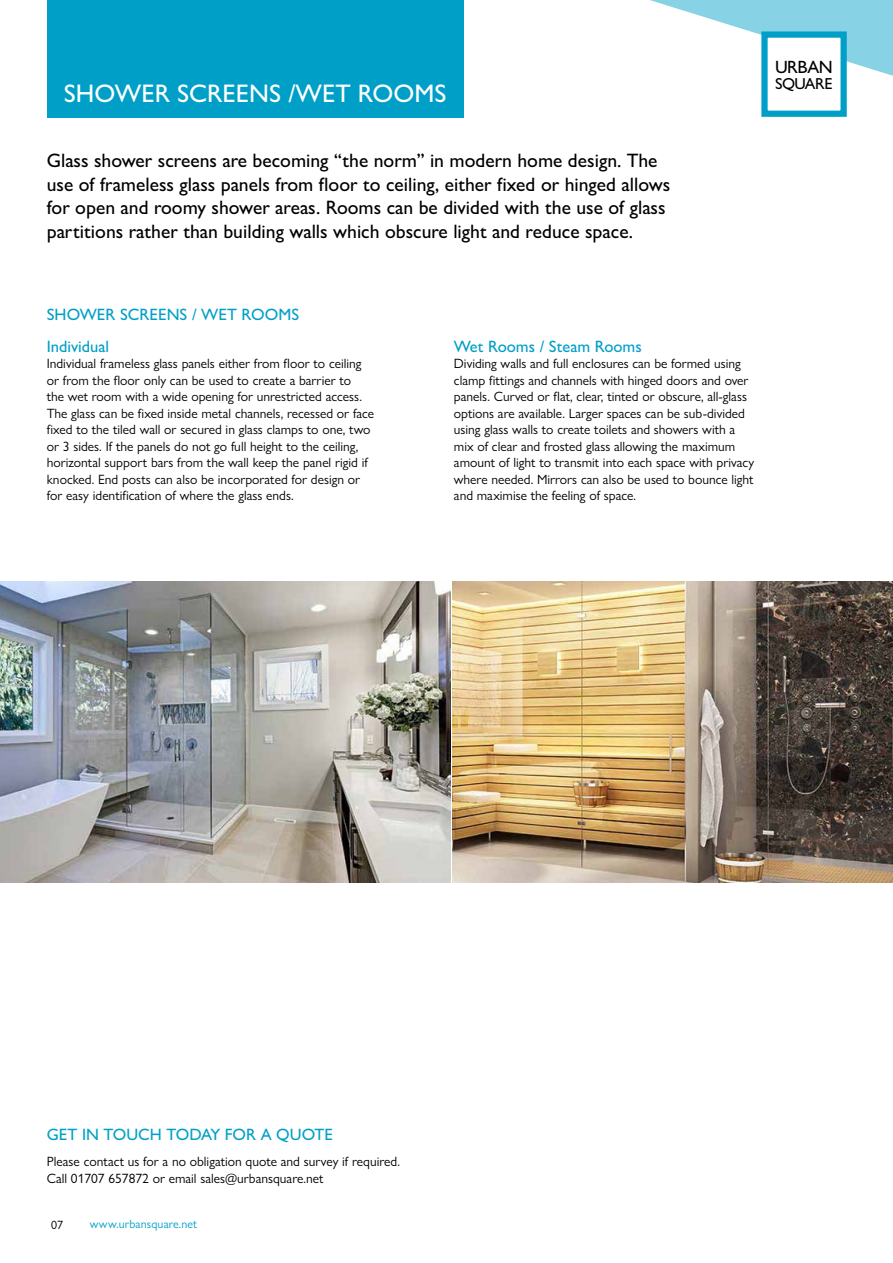
<style>
.page{position:relative;width:893px;height:1263px;background:#fff}
.page>*{position:absolute;margin:0;border:0;box-sizing:border-box;transform-origin:0 0}
.t1{font:500 25.5px "Gill Sans Nova";color:#fff}
.t2{font:500 19.5px/23.4px "Gill Sans Nova";color:#000}
.t3{font:500 17.85px "Gill Sans Nova";letter-spacing:-.03em;color:#000}
.t4{font:500 16.5px "Gill Sans Nova";color:#009fc8}
.t5{font:500 15.9px "Gill Sans Nova";letter-spacing:-.05em;color:#000}
.t6{font:13.5px/16.5px "Gill Sans Nova";color:#000}
.t7{font:12px "Gill Sans Nova";letter-spacing:.01em;color:#009fc8}
.t8{font:12px "Gill Sans Nova";color:#000}
</style>
<div class="page">
<svg style="left:463px;top:0;width:430px;height:118px"></svg>
<div style="left:47px;top:0;width:416px;height:118px;background:#009fc8"></div>
<div style="left:764px;top:35px;width:80px;height:79px;background:#fff"></div>
<div style="left:761px;top:31px;width:86px;height:86px;border:6px solid #009fc8"></div>
<img style="left:0;top:581px;width:451px;height:301px">
<img style="left:453px;top:581px;width:440px;height:301px">
<h1 class="t1" style="left:64px;top:78px;width:385px">SHOWER SCREENS /WET ROOMS</h1>
<p class="t2" style="left:47px;top:149px;width:625px">Glass shower screens are becoming “the norm” in modern home design. The use of frameless glass panels from floor to ceiling, either fixed or hinged allows for open and roomy shower areas. Rooms can be divided with the use of glass partitions rather than building walls which obscure light and reduce space.</p>
<h3 class="t3" style="left:775px;top:56px;width:59px">URBAN</h3>
<p class="t5" style="left:775px;top:74px;width:59px">SQUARE</p>
<p class="t4" style="left:47px;top:305px;width:254px">SHOWER SCREENS / WET ROOMS</p>
<p class="t4" style="left:47px;top:336px;width:64px">Individual</p>
<p class="t6" style="left:47px;top:355px;width:329px">Individual frameless glass panels either from floor to ceiling or from the floor only can be used to create a barrier to<br>the wet room with a wide opening for unrestricted access.<br>The glass can be fixed inside metal channels, recessed or face fixed to the tiled wall or secured in glass clamps to one, two or 3 sides. If the panels do not go full height to the ceiling, horizontal support bars from the wall keep the panel rigid if knocked. End posts can also be incorporated for design or for easy identification of where the glass ends.</p>
<p class="t4" style="left:454px;top:336px;width:189px">Wet Rooms / Steam Rooms</p>
<p class="t6" style="left:454px;top:355px;width:302px">Dividing walls and full enclosures can be formed using clamp fittings and channels with hinged doors and over panels. Curved or flat, clear, tinted or obscure, all-glass options are available. Larger spaces can be sub-divided using glass walls to create toilets and showers with a mix of clear and frosted glass allowing the maximum amount of light to transmit into each space with privacy where needed. Mirrors can also be used to bounce light and maximise the feeling of space.</p>
<p class="t4" style="left:47px;top:1124px;width:288px">GET IN TOUCH TODAY FOR A QUOTE</p>
<p class="t6" style="left:47px;top:1153px;width:355px">Please contact us for a no obligation quote and survey if required.<br>Call 01707 657872 or email sales@urbansquare.net</p>
<p class="t8" style="left:51px;top:1218px;width:14px">07</p>
<p class="t7" style="left:90px;top:1217px;width:109px">www.urbansquare.net</p>
</div>
